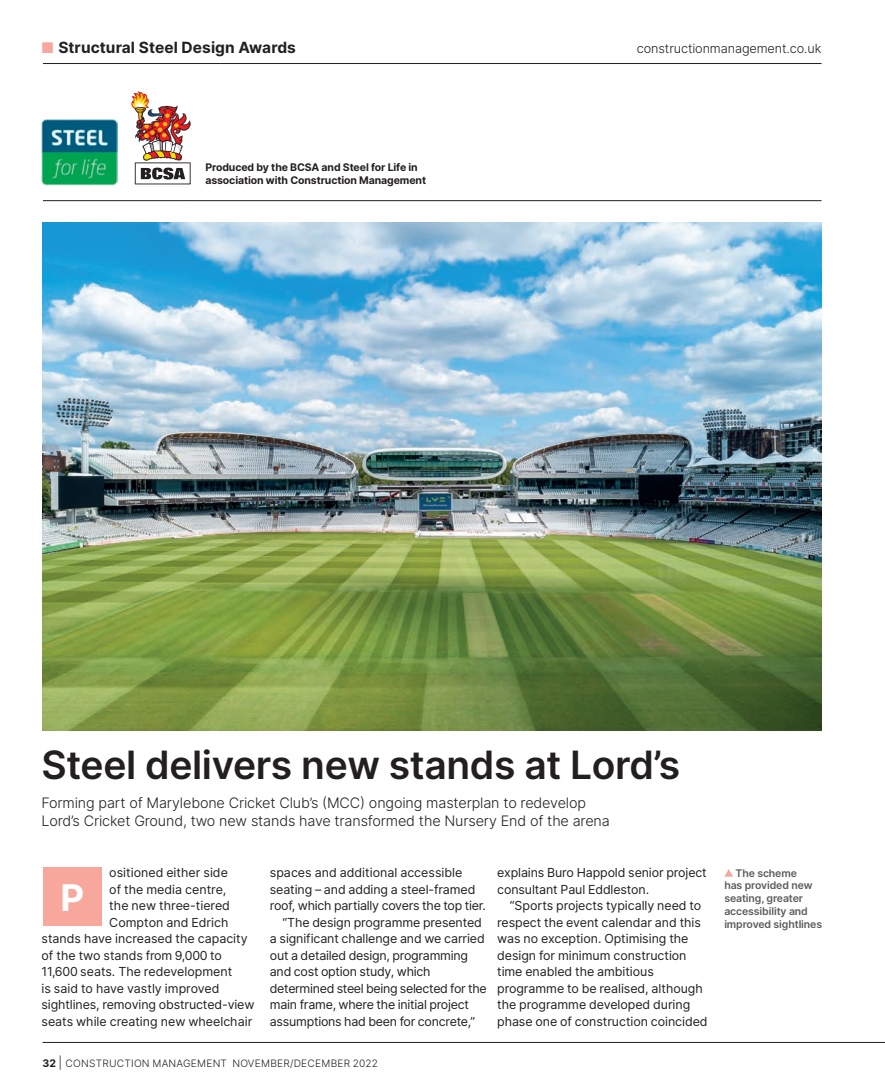
<style>
.page{position:relative;width:885px;height:1085px;background:#fff}
.page>*{position:absolute;margin:0;border:0;box-sizing:border-box;transform-origin:0 0}
.t1{font:600 39px "Inter";letter-spacing:-.01em;color:#231f20}
.t2{font:700 36.75px "Inter";color:#fff}
.t3{font:700 15.45px "Inter";letter-spacing:.005em;color:#231f20}
.t4{font:300 14.4px/17.2px "Inter";letter-spacing:-.01em;color:#231f20}
.t5{font:300 12.75px "Inter";letter-spacing:-.01em;color:#231f20}
.t6{font:12.45px/16.5px "Inter";letter-spacing:-.01em;color:#231f20}
.t7{font:600 10.5px/12.8px "Inter";letter-spacing:-.01em;color:#5c5c5f}
.t8{font:700 10.5px/12.8px "Inter";letter-spacing:-.01em;color:#231f20}
.t9{font:300 10.2px "Inter";letter-spacing:.02em;color:#231f20}
.s1{color:#f7a79c}
.s2{font-weight:700;font-size:10.5px}
.s3{font-size:12px}
</style>
<div class="page">
<hr style="left:43px;top:200px;width:778px;height:1px;background:#231f20">
<hr style="left:43px;top:1041px;width:841px;height:1px;background:#231f20">
<hr style="left:43px;top:63px;width:778px;height:1px;background:#231f20">
<svg style="left:131px;top:92px;width:60px;height:92px"></svg>
<img style="left:41px;top:119px;width:77px;height:66px">
<img style="left:43px;top:222px;width:778px;height:508px">
<svg style="left:725px;top:869px;width:8px;height:7px"></svg>
<div style="left:43px;top:867px;width:59px;height:58px;background:#f7a79c"></div>
<p class="t3" style="left:42px;top:37px;width:256px"><span class="s1">■</span> Structural Steel Design Awards</p>
<p class="t5" style="left:636px;top:40px;width:186px">constructionmanagement.co.uk</p>
<p class="t8" style="left:205px;top:161px;width:222px">Produced by the BCSA and Steel for Life in association with Construction Management</p>
<h1 class="t1" style="left:41px;top:736px;width:640px">Steel delivers new stands at Lord’s</h1>
<p class="t4" style="left:41px;top:794px;width:569px">Forming part of Marylebone Cricket Club’s (MCC) ongoing masterplan to redevelop<br>Lord’s Cricket Ground, two new stands have transformed the Nursery End of the arena</p>
<p class="t6" style="left:270px;top:864px;width:194px">spaces and additional accessible</p>
<p class="t6" style="left:270px;top:880px;width:207px">seating – and adding a steel-framed</p>
<p class="t6" style="left:270px;top:897px;width:217px">roof, which partially covers the top tier.</p>
<p class="t6" style="left:282px;top:913px;width:201px">“The design programme presented</p>
<p class="t6" style="left:270px;top:930px;width:216px">a significant challenge and we carried</p>
<p class="t6" style="left:270px;top:946px;width:200px">out a detailed design, programming</p>
<p class="t6" style="left:270px;top:963px;width:162px">and cost option study, which</p>
<p class="t6" style="left:270px;top:979px;width:218px">determined steel being selected for the</p>
<p class="t6" style="left:270px;top:996px;width:201px">main frame, where the initial project</p>
<p class="t6" style="left:270px;top:1012px;width:207px">assumptions had been for concrete,”</p>
<p class="t6" style="left:497px;top:864px;width:211px">explains Buro Happold senior project consultant Paul Eddleston.</p>
<p class="t6" style="left:497px;top:897px;width:212px;text-indent:13px">“Sports projects typically need to respect the event calendar and this was no exception. Optimising the design for minimum construction time enabled the ambitious programme to be realised, although the programme developed during phase one of construction coincided</p>
<p class="t6" style="left:109px;top:864px;width:120px">ositioned either side</p>
<p class="t6" style="left:109px;top:880px;width:119px">of the media centre,</p>
<p class="t6" style="left:109px;top:897px;width:122px">the new three-tiered</p>
<p class="t6" style="left:109px;top:913px;width:121px">Compton and Edrich</p>
<p class="t6" style="left:41px;top:930px;width:208px">stands have increased the capacity</p>
<p class="t6" style="left:41px;top:946px;width:182px">of the two stands from 9,000 to</p>
<p class="t6" style="left:41px;top:963px;width:192px">11,600 seats. The redevelopment</p>
<p class="t6" style="left:41px;top:979px;width:179px">is said to have vastly improved</p>
<p class="t6" style="left:41px;top:996px;width:214px">sightlines, removing obstructed-view</p>
<p class="t6" style="left:41px;top:1012px;width:212px">seats while creating new wheelchair</p>
<h2 class="t2" style="left:60px;top:870px;width:25px">P</h2>
<p class="t9" style="left:43px;top:1055px;width:337px"><span class="s2">32</span> <span class="s3">|</span> CONSTRUCTION MANAGEMENT NOVEMBER/DECEMBER 2022</p>
<p class="t7" style="left:724px;top:866px;width:99px;text-indent:11px">The scheme<br>has provided new seating, greater accessibility and improved sightlines</p>
</div>
